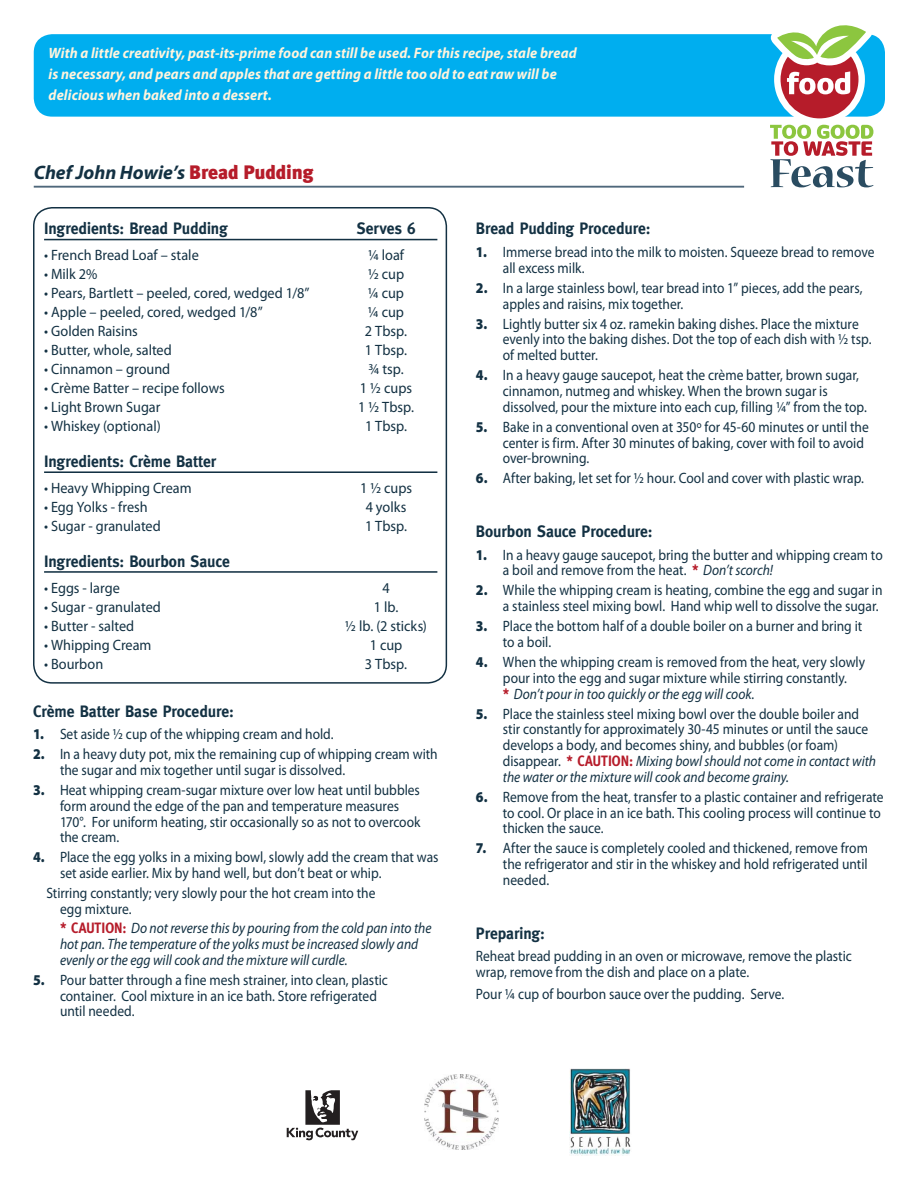
<style>
.page{position:relative;width:918px;height:1188px;background:#fff}
.page>*{position:absolute;margin:0;border:0;box-sizing:border-box;transform-origin:0 0}
.t1{font:italic 700 19.5px "Myriad Pro";color:#133143}
.t2{font:700 16.5px "Meta";letter-spacing:-.005em;color:#133143;scale:.95 1}
.t3{font:15px/15.8px "Myriad Pro";color:#133143;scale:.9 1}
.t4{font:15px "Myriad Pro";color:#133143;scale:.95 1}
.t5{font:italic 700 15px/21px "Myriad Pro";letter-spacing:.005em;color:#fff4dd;scale:.95 1}
.t6{font:italic 15px/15.8px "Myriad Pro";color:#133143;scale:.9 1}
.s1{font-family:"Meta Plus";font-weight:900;font-style:normal;color:#b61c2a}
.s2{font-weight:900}
.s3{font-family:"Meta";font-weight:700;font-style:normal;color:#b61c2a}
.s4{font-family:"Meta";font-weight:700;color:#b61c2a}
.s5{font-style:italic}
</style>
<div class="page">
<div style="left:33px;top:207px;width:414px;height:477px;border:2px solid #133143;border-radius:18px"></div>
<div style="left:34px;top:34px;width:851px;height:83px;background:#00aeef;border-radius:18px"></div>
<hr style="left:34px;top:186px;width:710px;height:2px;background:#4f687b">
<hr style="left:44px;top:239px;width:393px;height:1px;background:#133143">
<hr style="left:44px;top:471px;width:393px;height:2px;background:#133143">
<hr style="left:44px;top:571px;width:393px;height:2px;background:#133143">
<svg style="left:764px;top:25px;width:115px;height:162px"></svg>
<img style="left:570px;top:1068px;width:61px;height:88px">
<img style="left:425px;top:1074px;width:74px;height:75px">
<svg style="left:287px;top:1090px;width:71px;height:50px"></svg>
<p class="t5" style="left:49px;top:44px;width:557px">With a little creativity, past-its-prime food can still be used. For this recipe, stale bread is necessary, and pears and apples that are getting a little too old to eat raw will be delicious when baked into a dessert.</p>
<h1 class="t1" style="left:34px;top:165px;width:281px">Chef John Howie’s <span class="s1">Bread Pudding</span></h1>
<p class="t2" style="left:44px;top:221px;width:195px">Ingredients: Bread Pudding</p>
<p class="t2" style="left:357px;top:221px;width:63px">Serves 6</p>
<p class="t4" style="left:44px;top:250px;width:164px">• French Bread Loaf – stale</p>
<p class="t4" style="left:368px;top:250px;width:39px">¼ loaf</p>
<p class="t4" style="left:44px;top:269px;width:58px">• Milk 2%</p>
<p class="t4" style="left:368px;top:269px;width:40px">½ cup</p>
<p class="t4" style="left:44px;top:288px;width:281px">• Pears, Bartlett – peeled, cored, wedged 1/8”</p>
<p class="t4" style="left:368px;top:288px;width:40px">¼ cup</p>
<p class="t4" style="left:44px;top:307px;width:232px">• Apple – peeled, cored, wedged 1/8”</p>
<p class="t4" style="left:368px;top:307px;width:40px">¼ cup</p>
<p class="t4" style="left:44px;top:326px;width:100px">• Golden Raisins</p>
<p class="t4" style="left:365px;top:326px;width:46px">2 Tbsp.</p>
<p class="t4" style="left:44px;top:344px;width:136px">• Butter, whole, salted</p>
<p class="t4" style="left:365px;top:344px;width:46px">1 Tbsp.</p>
<p class="t4" style="left:44px;top:363px;width:134px">• Cinnamon – ground</p>
<p class="t4" style="left:369px;top:363px;width:39px">¾ tsp.</p>
<p class="t4" style="left:44px;top:382px;width:192px">• Crème Batter – recipe follows</p>
<p class="t4" style="left:360px;top:382px;width:56px">1 ½ cups</p>
<p class="t4" style="left:44px;top:401px;width:124px">• Light Brown Sugar</p>
<p class="t4" style="left:358px;top:401px;width:60px">1 ½ Tbsp.</p>
<p class="t4" style="left:44px;top:420px;width:124px">• Whiskey (optional)</p>
<p class="t4" style="left:365px;top:420px;width:46px">1 Tbsp.</p>
<p class="t2" style="left:44px;top:453px;width:183px">Ingredients: Crème Batter</p>
<p class="t4" style="left:44px;top:482px;width:157px">• Heavy Whipping Cream</p>
<p class="t4" style="left:360px;top:482px;width:56px">1 ½ cups</p>
<p class="t4" style="left:44px;top:501px;width:111px">• Egg Yolks - fresh</p>
<p class="t4" style="left:366px;top:501px;width:45px">4 yolks</p>
<p class="t4" style="left:44px;top:520px;width:124px">• Sugar - granulated</p>
<p class="t4" style="left:365px;top:520px;width:46px">1 Tbsp.</p>
<p class="t2" style="left:44px;top:553px;width:197px">Ingredients: Bourbon Sauce</p>
<p class="t4" style="left:44px;top:582px;width:81px">• Eggs - large</p>
<p class="t4" style="left:382px;top:582px;width:9px">4</p>
<p class="t4" style="left:44px;top:601px;width:125px">• Sugar - granulated</p>
<p class="t4" style="left:374px;top:601px;width:27px">1 lb.</p>
<p class="t4" style="left:44px;top:620px;width:97px">• Butter - salted</p>
<p class="t4" style="left:345px;top:620px;width:87px">½ lb. (2 sticks)</p>
<p class="t4" style="left:44px;top:639px;width:115px">• Whipping Cream</p>
<p class="t4" style="left:370px;top:639px;width:36px">1 cup</p>
<p class="t4" style="left:44px;top:658px;width:64px">• Bourbon</p>
<p class="t4" style="left:365px;top:658px;width:46px">3 Tbsp.</p>
<p class="t2" style="left:33px;top:703px;width:213px">Crème Batter Base Procedure:</p>
<p class="t3" style="left:33px;top:728px;width:336px"><span class="s2">1.</span> Set aside ½ cup of the whipping cream and hold.</p>
<p class="t3" style="left:60px;top:748px;width:421px;text-indent:-27px"><span class="s2">2.</span> In a heavy duty pot, mix the remaining cup of whipping cream with the sugar and mix together until sugar is dissolved.</p>
<p class="t3" style="left:60px;top:784px;width:402px;text-indent:-27px"><span class="s2">3.</span> Heat whipping cream-sugar mixture over low heat until bubbles form around the edge of the pan and temperature measures 170°. For uniform heating, stir occasionally so as not to overcook the cream.</p>
<p class="t3" style="left:60px;top:851px;width:422px;text-indent:-27px"><span class="s2">4.</span> Place the egg yolks in a mixing bowl, slowly add the cream that was set aside earlier. Mix by hand well, but don’t beat or whip.</p>
<p class="t3" style="left:60px;top:887px;width:352px;text-indent:-14px">Stirring constantly; very slowly pour the hot cream into the egg mixture.</p>
<p class="t6" style="left:60px;top:922px;width:414px"><span class="s3">* CAUTION:</span> Do not reverse this by pouring from the cold pan into the hot pan. The temperature of the yolks must be increased slowly and evenly or the egg will cook and the mixture will curdle.</p>
<p class="t3" style="left:60px;top:974px;width:366px;text-indent:-27px"><span class="s2">5.</span> Pour batter through a fine mesh strainer, into clean, plastic container. Cool mixture in an ice bath. Store refrigerated until needed.</p>
<p class="t2" style="left:476px;top:221px;width:185px">Bread Pudding Procedure:</p>
<p class="t3" style="left:503px;top:246px;width:415px;text-indent:-27px"><span class="s2">1.</span> Immerse bread into the milk to moisten. Squeeze bread to remove all excess milk.</p>
<p class="t3" style="left:503px;top:281px;width:401px;text-indent:-27px"><span class="s2">2.</span> In a large stainless bowl, tear bread into 1” pieces, add the pears, apples and raisins, mix together.</p>
<p class="t3" style="left:503px;top:317px;width:411px;text-indent:-27px"><span class="s2">3.</span> Lightly butter six 4 oz. ramekin baking dishes. Place the mixture evenly into the baking dishes. Dot the top of each dish with ½ tsp. of melted butter.</p>
<p class="t3" style="left:503px;top:369px;width:406px;text-indent:-27px"><span class="s2">4.</span> In a heavy gauge saucepot, heat the crème batter, brown sugar, cinnamon, nutmeg and whiskey. When the brown sugar is dissolved, pour the mixture into each cup, filling ¼” from the top.</p>
<p class="t3" style="left:503px;top:420px;width:408px;text-indent:-27px"><span class="s2">5.</span> Bake in a conventional oven at 350º for 45-60 minutes or until the center is firm. After 30 minutes of baking, cover with foil to avoid over-browning.</p>
<p class="t3" style="left:476px;top:472px;width:433px"><span class="s2">6.</span> After baking, let set for ½ hour. Cool and cover with plastic wrap.</p>
<p class="t2" style="left:476px;top:523px;width:188px">Bourbon Sauce Procedure:</p>
<p class="t3" style="left:503px;top:548px;width:424px;text-indent:-27px"><span class="s2">1.</span> In a heavy gauge saucepot, bring the butter and whipping cream to a boil and remove from the heat. <span class="s4">*</span> <span class="s5">Don’t scorch!</span></p>
<p class="t3" style="left:476px;top:584px;width:453px;text-align:right"><span class="s2">2.</span> While the whipping cream is heating, combine the egg and sugar in a stainless steel mixing bowl. Hand whip well to dissolve the sugar.</p>
<p class="t3" style="left:503px;top:620px;width:401px;text-indent:-27px"><span class="s2">3.</span> Place the bottom half of a double boiler on a burner and bring it to a boil.</p>
<p class="t3" style="left:503px;top:656px;width:404px;text-indent:-27px"><span class="s2">4.</span> When the whipping cream is removed from the heat, very slowly pour into the egg and sugar mixture while stirring constantly.<br><span class="s4">*</span> <span class="s5">Don’t pour in too quickly or the egg will cook.</span></p>
<p class="t3" style="left:503px;top:707px;width:416px;text-indent:-27px"><span class="s2">5.</span> Place the stainless steel mixing bowl over the double boiler and stir constantly for approximately 30-45 minutes or until the sauce develops a body, and becomes shiny, and bubbles (or foam) disappear. <span class="s4">* CAUTION:</span> <span class="s5">Mixing bowl should not come in contact with the water or the mixture will cook and become grainy.</span></p>
<p class="t3" style="left:503px;top:790px;width:425px;text-indent:-27px"><span class="s2">6.</span> Remove from the heat, transfer to a plastic container and refrigerate to cool. Or place in an ice bath. This cooling process will continue to thicken the sauce.</p>
<p class="t3" style="left:503px;top:842px;width:407px;text-align:justify;text-indent:-27px"><span class="s2">7.</span> After the sauce is completely cooled and thickened, remove from the refrigerator and stir in the whiskey and hold refrigerated until needed.</p>
<p class="t2" style="left:476px;top:925px;width:74px">Preparing:</p>
<p class="t3" style="left:476px;top:950px;width:419px">Reheat bread pudding in an oven or microwave, remove the plastic wrap, remove from the dish and place on a plate.</p>
<p class="t3" style="left:476px;top:988px;width:344px">Pour ¼ cup of bourbon sauce over the pudding. Serve.</p>
</div>
